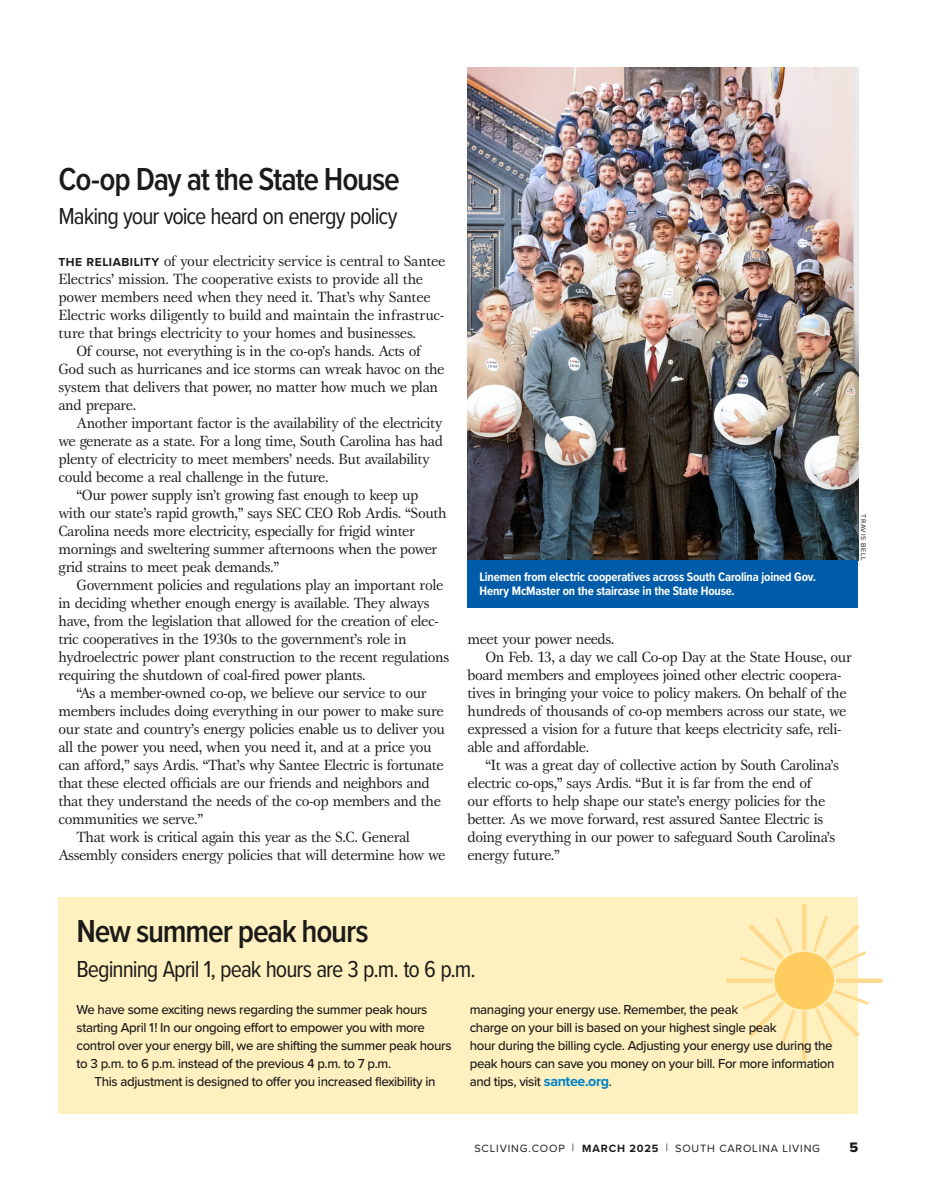
<style>
.page{position:relative;width:932px;height:1202px;background:#fff}
.page>*{position:absolute;margin:0;border:0;box-sizing:border-box;transform-origin:0 0}
.Head_22pt_semibold_cond_span2{font:600 33px "Proxima Nova Cond";letter-spacing:-.035em;color:#1c1b1a}
.Head_22pt_semibold_cond{font:600 33px "Proxima Nova Cond";letter-spacing:-.035em;color:#1c1b1a}
.Deck{font:24px "Proxima Nova Cond";letter-spacing:-.04em;color:#1c1b1a}
.Body_text{font:15.3px/18px "Gamma ITC Std";letter-spacing:-.025em;color:#1c1b1a}
.Body_Text_No_Indent{font:15.3px/18px "Gamma ITC Std";letter-spacing:-.015em;color:#1c1b1a}
.t1{font:14.25px "Proxima Nova Extrabld";color:#1c1b1a}
.BOX_9_12_Medium{font:500 13.5px/18px "Proxima Nova";letter-spacing:-.025em;color:#1c1b1a}
.BOX_9_12_Medium_noin{font:500 13.5px/18px "Proxima Nova";letter-spacing:-.025em;color:#1c1b1a}
.Caption{font:700 12.75px/14.2px "Proxima Nova Cond";letter-spacing:-.015em;color:#fff}
.t2{font:10.95px "Proxima Nova";letter-spacing:.075em;color:#1c1b1a}
.Credit{font:6.9px "Proxima Nova";letter-spacing:.1em;color:#1c1b1a}
.s1{font-family:"Proxima Nova";font-weight:700;font-size:12px}
.s2{font-weight:700;font-size:14.55px;color:#0082c9}
.s3{font-weight:700}
</style>
<div class="page">
<div style="left:58px;top:897px;width:800px;height:216px;background:#fff1bf"></div>
<hr style="left:802px;top:904px;width:4px;height:156px;background:#ffda8e">
<div style="left:726px;top:978px;width:156px;height:5px;background:#ffda8e"></div>
<svg style="left:736px;top:912px;width:135px;height:137px"></svg>
<div style="left:772px;top:950px;width:63px;height:61px;border:4px solid #fff1bf;border-radius:50%"></div>
<div style="left:774px;top:951px;width:60px;height:58px;background:#ffcd5f;border-radius:50%"></div>
<img style="left:467px;top:68px;width:391px;height:492px">
<div style="left:467px;top:560px;width:391px;height:48px;background:#005ca8"></div>
<p class="Head_22pt_semibold_cond_span2" style="left:58px;top:154px;width:343px">Co-op Day at the State House</p>
<p class="Deck" style="left:58px;top:198px;width:340px">Making your voice heard on energy policy</p>
<p class="Body_Text_No_Indent" style="left:58px;top:251px;width:388px"><span class="s1">THE RELIABILITY</span> of your electricity service is central to Santee Electrics’ mission. The cooperative exists to provide all the power members need when they need it. That’s why Santee Electric works diligently to build and maintain the infrastruc&shy;ture that brings electricity to your homes and businesses.</p>
<p class="Body_text" style="left:58px;top:341px;width:387px;text-indent:18px">Of course, not everything is in the co-op’s hands. Acts of God such as hurricanes and ice storms can wreak havoc on the system that delivers that power, no matter how much we plan and prepare.</p>
<p class="Body_text" style="left:58px;top:413px;width:386px;text-indent:18px">Another important factor is the availability of the electricity we generate as a state. For a long time, South Carolina has had plenty of electricity to meet members’ needs. But availability could become a real challenge in the future.</p>
<p class="Body_text" style="left:58px;top:485px;width:390px;text-indent:18px">“Our power supply isn’t growing fast enough to keep up with our state’s rapid growth,” says SEC CEO Rob Ardis. “South Carolina needs more electricity, especially for frigid winter mornings and sweltering summer afternoons when the power grid strains to meet peak demands.”</p>
<p class="Body_text" style="left:58px;top:575px;width:392px;text-indent:18px">Government policies and regulations play an important role in deciding whether enough energy is available. They always have, from the legislation that allowed for the creation of elec&shy;tric cooperatives in the 1930s to the government’s role in hydroelectric power plant construction to the recent regulations requiring the shutdown of coal-fired power plants.</p>
<p class="Body_text" style="left:58px;top:683px;width:388px;text-indent:18px">“As a member-owned co-op, we believe our service to our members includes doing everything in our power to make sure our state and country’s energy policies enable us to deliver you all the power you need, when you need it, and at a price you can afford,” says Ardis. “That’s why Santee Electric is fortunate that these elected officials are our friends and neighbors and that they understand the needs of the co-op members and the communities we serve.”</p>
<p class="Body_text" style="left:58px;top:827px;width:388px;text-indent:18px">That work is critical again this year as the S.C. General<br>Assembly considers energy policies that will determine how we</p>
<p class="Caption" style="left:479px;top:569px;width:338px">Linemen from electric cooperatives across South Carolina joined Gov.<br>Henry McMaster on the staircase in the State House.</p>
<p class="Credit" style="left:868px;top:514px;width:48px;rotate:90deg">TRAVIS BELL</p>
<p class="Body_text" style="left:467px;top:629px;width:149px">meet your power needs.</p>
<p class="Body_text" style="left:467px;top:647px;width:386px;text-indent:18px">On Feb. 13, a day we call Co-op Day at the State House, our board members and employees joined other electric coopera&shy;tives in bringing your voice to policy makers. On behalf of the hundreds of thousands of co-op members across our state, we expressed a vision for a future that keeps electricity safe, reli&shy;able and affordable.</p>
<p class="Body_text" style="left:467px;top:755px;width:373px;text-indent:18px">“It was a great day of collective action by South Carolina’s electric co-ops,” says Ardis. “But it is far from the end of<br>our efforts to help shape our state’s energy policies for the better. As we move forward, rest assured Santee Electric is doing everything in our power to safeguard South Carolina’s energy future.”</p>
<p class="Head_22pt_semibold_cond" style="left:76px;top:907px;width:293px">New summer peak hours</p>
<p class="Deck" style="left:76px;top:951px;width:401px">Beginning April 1, peak hours are 3 p.m. to 6 p.m.</p>
<p class="BOX_9_12_Medium_noin" style="left:76px;top:1000px;width:376px">We have some exciting news regarding the summer peak hours starting April 1! In our ongoing effort to empower you with more control over your energy bill, we are shifting the summer peak hours to 3 p.m. to 6 p.m. instead of the previous 4 p.m. to 7 p.m.</p>
<p class="BOX_9_12_Medium" style="left:94px;top:1072px;width:342px">This adjustment is designed to offer you increased flexibility in</p>
<p class="BOX_9_12_Medium" style="left:470px;top:1000px;width:366px">managing your energy use. Remember, the peak<br>charge on your bill is based on your highest single peak<br>hour during the billing cycle. Adjusting your energy use during the peak hours can save you money on your bill. For more information and tips, visit <span class="s2">santee.org</span>.</p>
<p class="t2" style="left:474px;top:1140px;width:347px">SCLIVING.COOP | <span class="s3">MARCH 2025</span> | SOUTH CAROLINA LIVING</p>
<p class="t1" style="left:849px;top:1137px;width:10px">5</p>
</div>
